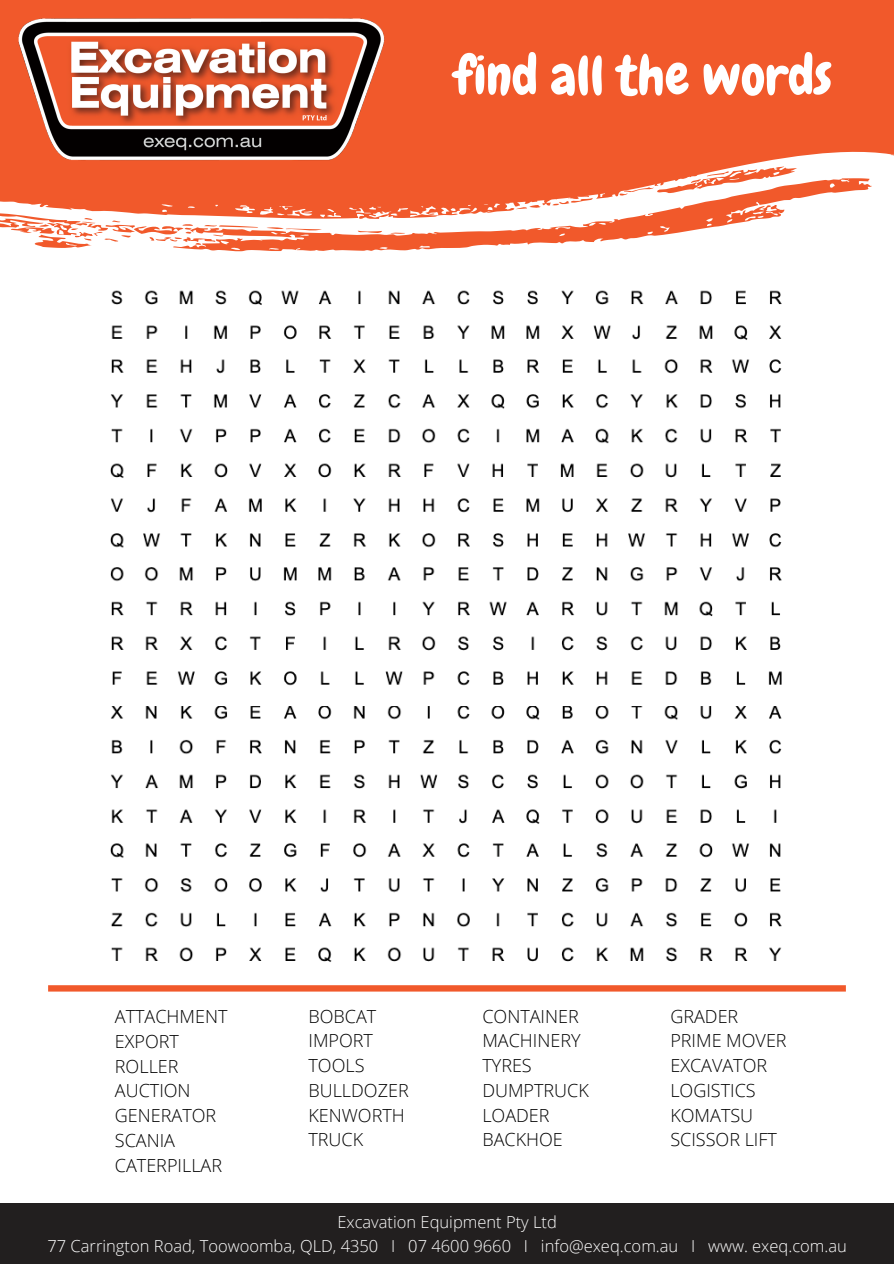
<style>
.page{position:relative;width:894px;height:1264px;background:#fff}
.page>*{position:absolute;margin:0;border:0;box-sizing:border-box;transform-origin:0 0}
.t1{font:54px "Chewy";color:#fff}
.t2{font:300 18px/24.8px "Open Sans";color:#000}
.t3{font:300 16.5px/24.8px "Open Sans";color:#fff;text-align:center}
</style>
<div class="page">
<svg style="left:34px;top:236px;width:139px;height:12px"></svg>
<svg style="left:173px;top:236px;width:472px;height:15px;fill:#f1592b"></svg>
<svg style="left:0;top:0;width:893px;height:236px;fill:#f1592b"></svg>
<img style="left:0;top:0;width:391px;height:185px">
<img style="left:110px;top:290px;width:672px;height:672px">
<svg style="left:48px;top:985px;width:797px;height:6px;background:#f15e32"></svg>
<div style="left:0;top:1203px;width:893px;height:60px;background:#221f1f"></div>
<h1 class="t1" style="left:453px;top:41px;width:380px">find all the words</h1>
<p class="t2" style="left:115px;top:1003px;width:114px">ATTACHMENT<br>EXPORT<br>ROLLER<br>AUCTION<br>GENERATOR<br>SCANIA<br>CATERPILLAR</p>
<p class="t2" style="left:308px;top:1003px;width:102px">BOBCAT<br>IMPORT<br>TOOLS<br>BULLDOZER<br>KENWORTH<br>TRUCK</p>
<p class="t2" style="left:482px;top:1003px;width:108px">CONTAINER<br>MACHINERY<br>TYRES<br>DUMPTRUCK<br>LOADER<br>BACKHOE</p>
<p class="t2" style="left:670px;top:1003px;width:118px">GRADER<br>PRIME MOVER<br>EXCAVATOR<br>LOGISTICS<br>KOMATSU<br>SCISSOR LIFT</p>
<p class="t3" style="left:47px;top:1208px;width:800px">Excavation Equipment Pty Ltd<br>77 Carrington Road, Toowoomba, QLD, 4350 I 07 4600 9660 I info@exeq.com.au I www. exeq.com.au</p>
</div>
